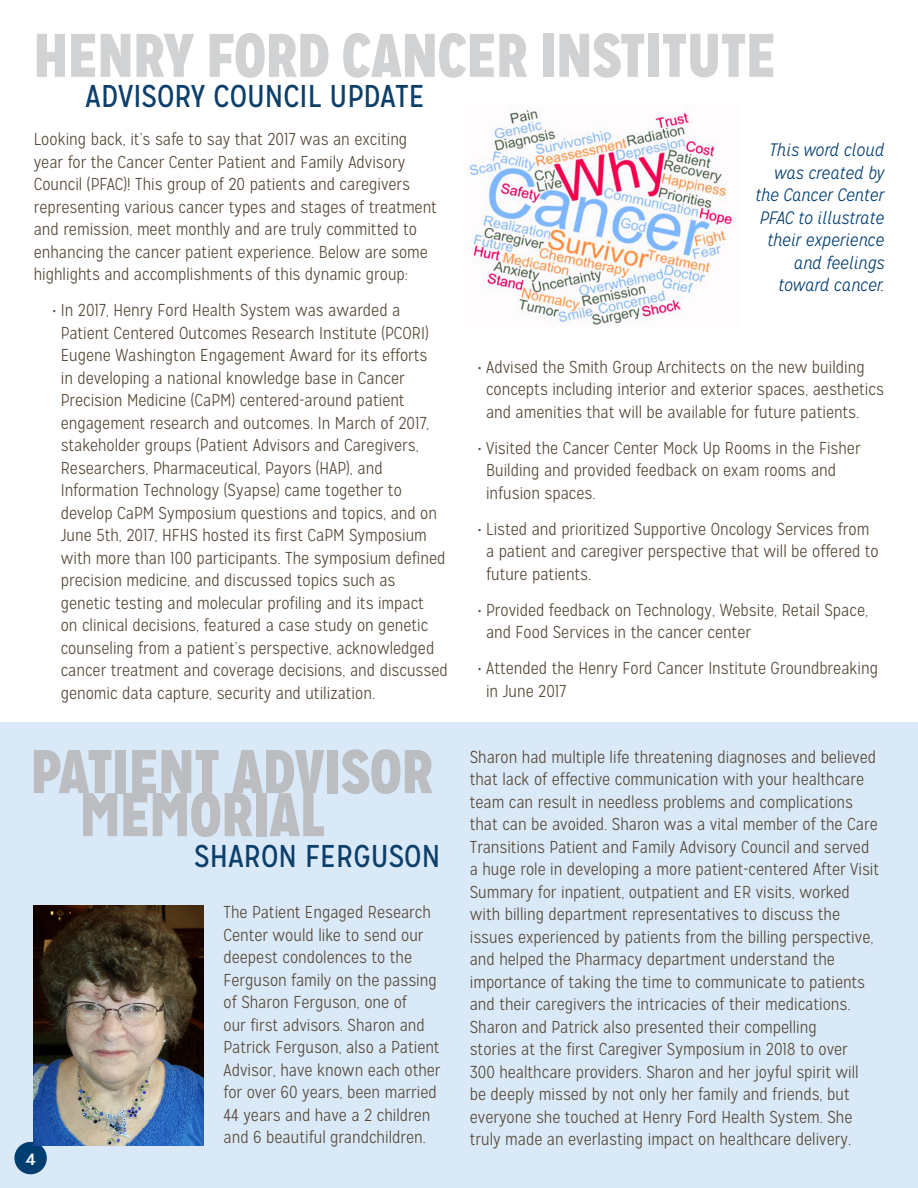
<style>
.page{position:relative;width:918px;height:1188px;background:#fff}
.page>*{position:absolute;margin:0;border:0;box-sizing:border-box;transform-origin:0 0}
.t1{font:900 61.5px "Mission Gothic";color:#d1d2d4}
.t2{font:900 61.5px "Mission Gothic";color:#bcbdc0}
.t3{font:31.5px "Mission Gothic";color:#0c3f6a}
.t4{font:italic 300 18px/22.5px "Mission Gothic";color:#003d71;text-align:right}
.t5{font:300 17.25px/22.5px "Mission Gothic";color:#564938}
.t6{font:16.2px "Mission Gothic Regular SC870";color:#fff;scale:1.39 1}
</style>
<div class="page">
<div style="left:0;top:723px;width:918px;height:465px;background:#dae9f7"></div>
<div style="left:14px;top:1142px;width:33px;height:32px;background:#003d71;border-radius:50%"></div>
<img style="left:34px;top:906px;width:169px;height:239px">
<img style="left:469px;top:106px;width:266px;height:220px">
<p class="t1" style="left:34px;top:15px;width:743px">HENRY FORD CANCER INSTITUTE</p>
<p class="t3" style="left:85px;top:77px;width:341px">ADVISORY COUNCIL UPDATE</p>
<p class="t5" style="left:34px;top:128px;width:405px">Looking back, it’s safe to say that 2017 was an exciting year for the Cancer Center Patient and Family Advisory Council (PFAC)! This group of 20 patients and caregivers representing various cancer types and stages of treatment and remission, meet monthly and are truly committed to enhancing the cancer patient experience. Below are some highlights and accomplishments of this dynamic group:</p>
<p class="t5" style="left:61px;top:299px;width:388px;text-indent:-9px">• In 2017, Henry Ford Health System was awarded a Patient Centered Outcomes Research Institute (PCORI)<br>Eugene Washington Engagement Award for its efforts<br>in developing a national knowledge base in Cancer Precision Medicine (CaPM) centered-around patient engagement research and outcomes. In March of 2017, stakeholder groups (Patient Advisors and Caregivers, Researchers, Pharmaceutical, Payors (HAP), and Information Technology (Syapse) came together to develop CaPM Symposium questions and topics, and on June 5th, 2017, HFHS hosted its first CaPM Symposium with more than 100 participants. The symposium defined precision medicine, and discussed topics such as genetic testing and molecular profiling and its impact<br>on clinical decisions, featured a case study on genetic counseling from a patient’s perspective, acknowledged cancer treatment and coverage decisions, and discussed genomic data capture, security and utilization.</p>
<p class="t4" style="left:756px;top:139px;width:130px">This word cloud was created by the Cancer Center<br>PFAC to illustrate their experience and feelings toward cancer.</p>
<p class="t5" style="left:486px;top:356px;width:399px;text-indent:-9px">• Advised the Smith Group Architects on the new building concepts including interior and exterior spaces, aesthetics and amenities that will be available for future patients.</p>
<p class="t5" style="left:486px;top:437px;width:376px;text-indent:-9px">• Visited the Cancer Center Mock Up Rooms in the Fisher<br>Building and provided feedback on exam rooms and infusion spaces.</p>
<p class="t5" style="left:486px;top:518px;width:394px;text-indent:-9px">• Listed and prioritized Supportive Oncology Services from a patient and caregiver perspective that will be offered to future patients.</p>
<p class="t5" style="left:486px;top:599px;width:384px;text-indent:-9px">• Provided feedback on Technology, Website, Retail Space, and Food Services in the cancer center</p>
<p class="t5" style="left:486px;top:657px;width:394px;text-indent:-9px">• Attended the Henry Ford Cancer Institute Groundbreaking in June 2017</p>
<p class="t2" style="left:31px;top:732px;width:404px">PATIENT ADVISOR</p>
<p class="t2" style="left:80px;top:775px;width:246px">MEMORIAL</p>
<p class="t3" style="left:194px;top:837px;width:247px">SHARON FERGUSON</p>
<p class="t5" style="left:224px;top:901px;width:219px">The Patient Engaged Research<br>Center would like to send our deepest condolences to the<br>Ferguson family on the passing of Sharon Ferguson, one of<br>our first advisors. Sharon and<br>Patrick Ferguson, also a Patient<br>Advisor, have known each other for over 60 years, been married<br>44 years and have a 2 children and 6 beautiful grandchildren.</p>
<p class="t6" style="left:25px;top:1149px;width:9px">4</p>
<p class="t5" style="left:470px;top:746px;width:411px">Sharon had multiple life threatening diagnoses and believed that lack of effective communication with your healthcare team can result in needless problems and complications that can be avoided. Sharon was a vital member of the Care Transitions Patient and Family Advisory Council and served a huge role in developing a more patient-centered After Visit Summary for inpatient, outpatient and ER visits, worked with billing department representatives to discuss the issues experienced by patients from the billing perspective, and helped the Pharmacy department understand the importance of taking the time to communicate to patients and their caregivers the intricacies of their medications.<br>Sharon and Patrick also presented their compelling<br>stories at the first Caregiver Symposium in 2018 to over<br>300 healthcare providers. Sharon and her joyful spirit will be deeply missed by not only her family and friends, but everyone she touched at Henry Ford Health System. She truly made an everlasting impact on healthcare delivery.</p>
</div>
